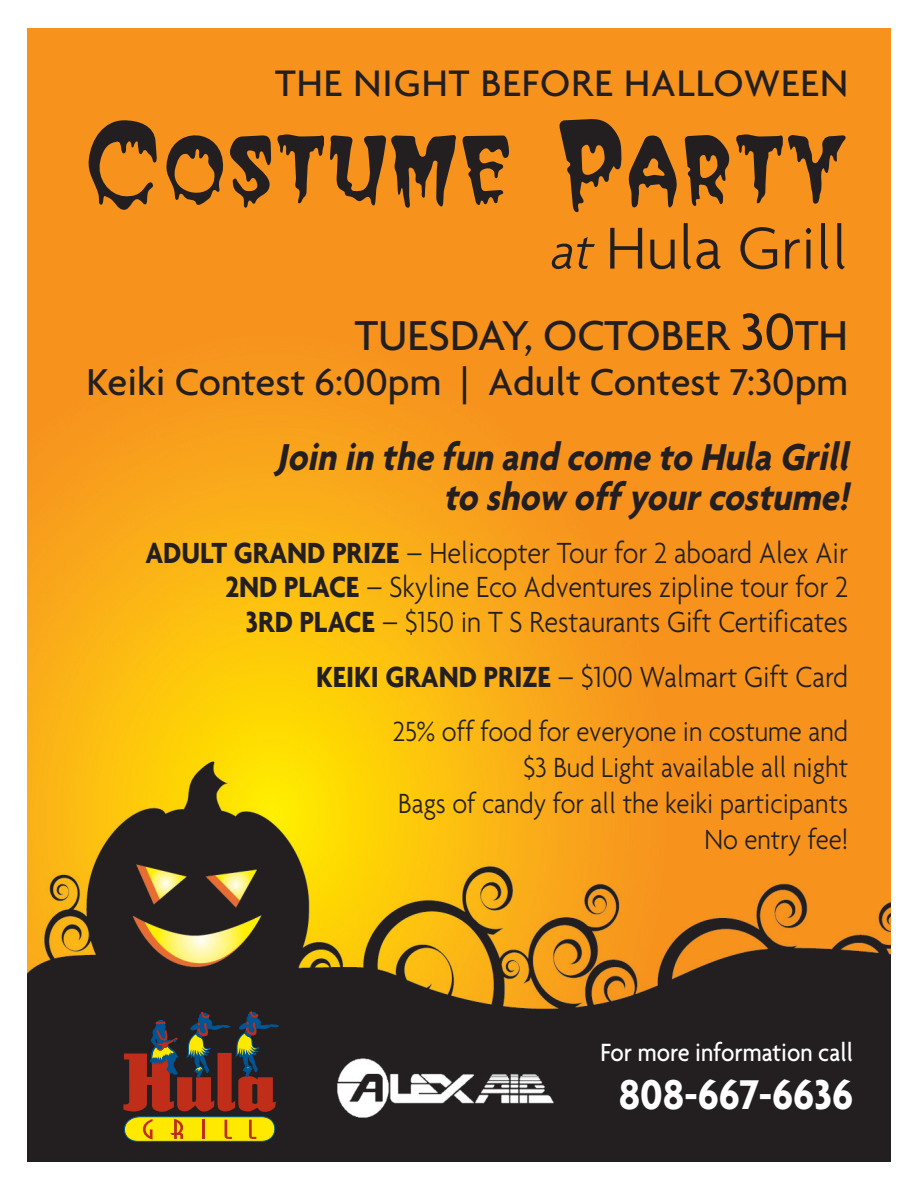
<style>
.page{position:relative;width:918px;height:1188px;background:#fff}
.page>*{position:absolute;margin:0;border:0;box-sizing:border-box;transform-origin:0 0}
.t1{font:119.7px "Halloween";color:#231f20;scale:.9 1}
.t2{font:300 63.9px "Agenda";color:#231f20}
.t3{font:500 45.3px "Agenda";color:#231f20}
.t4{font:700 45px "Agenda";color:#fff;scale:.9 1}
.t5{font:italic 700 40.5px/40.5px "Agenda";color:#231f20;text-align:right;scale:.9 1}
.t6{font:500 40.5px "Agenda";color:#231f20}
.t7{font:500 39.9px "Agenda";letter-spacing:.025em;color:#231f20}
.t8{font:300 31.5px/34.5px "Agenda";color:#231f20;text-align:right;scale:.9 1}
.t9{font:300 30px/36px "Agenda";color:#231f20;text-align:right;scale:.9 1}
.t10{font:500 27px "Agenda";color:#fff;scale:.9 1}
.s1{font-style:italic;font-size:54px}
.s2{font-size:55.95px}
.s3{font-weight:700}
</style>
<div class="page">
<img style="left:27px;top:29px;width:864px;height:1132px">
<svg style="left:120px;top:1011px;width:159px;height:131px"></svg>
<p class="t7" style="left:275px;top:58px;width:574px">THE NIGHT BEFORE HALLOWEEN</p>
<h1 class="t1" style="left:85px;top:77px;width:850px">Costume Party</h1>
<h2 class="t2" style="left:548px;top:209px;width:301px"><span class="s1">at</span> Hula Grill</h2>
<h3 class="t3" style="left:355px;top:307px;width:495px">TUESDAY, OCTOBER <span class="s2">30</span>TH</h3>
<p class="t6" style="left:87px;top:357px;width:763px">Keiki Contest 6:00pm | Adult Contest 7:30pm</p>
<p class="t5" style="left:276px;top:435px;width:644px">Join in the fun and come to Hula Grill to show off your costume!</p>
<p class="t8" style="left:145px;top:534px;width:782px"><span class="s3">ADULT GRAND PRIZE</span> – Helicopter Tour for 2 aboard Alex Air<br><span class="s3">2ND PLACE</span> – Skyline Eco Adventures zipline tour for 2<br><span class="s3">3RD PLACE</span> – $150 in T S Restaurants Gift Certificates</p>
<p class="t8" style="left:316px;top:659px;width:593px"><span class="s3">KEIKI GRAND PRIZE</span> – $100 Walmart Gift Card</p>
<p class="t9" style="left:393px;top:713px;width:507px">25% off food for everyone in costume and $3 Bud Light available all night<br>Bags of candy for all the keiki participants<br>No entry fee!</p>
<p class="t10" style="left:601px;top:1036px;width:282px">For more information call</p>
<h3 class="t4" style="left:619px;top:1067px;width:262px">808-667-6636</h3>
</div>
